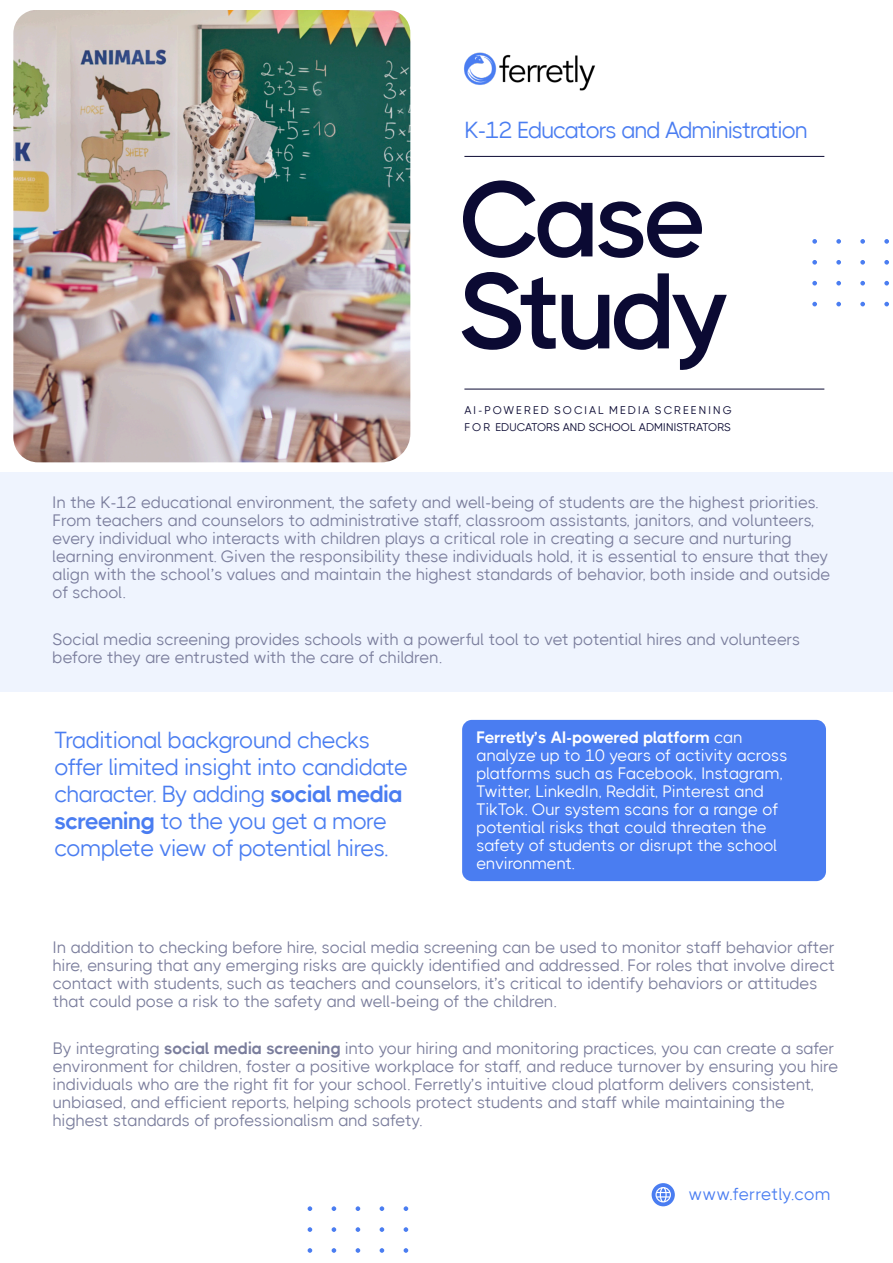
<style>
.page{position:relative;width:893px;height:1263px;background:#fff}
.page>*{position:absolute;margin:0;border:0;box-sizing:border-box;transform-origin:0 0}
.t1{font:600 107.1px/91.9px "THICCCBOI";letter-spacing:-.06em;color:#0b0a33}
.t2{font:23.1px/27px "THICCCBOI";letter-spacing:-.04em;color:#4a7df1}
.t3{font:23.1px "THICCCBOI";letter-spacing:-.06em;color:#4a7df1}
.t4{font:17.1px "THICCCBOI";letter-spacing:.005em;color:#4a7df1}
.t5{font:16.5px/18px "THICCCBOI";letter-spacing:-.02em;color:#7a7d9c}
.t6{font:16.5px/18px "THICCCBOI";letter-spacing:-.02em;color:#fff}
.t7{font:11.1px/17px "THICCCBOI";letter-spacing:-.01em;color:#0b0a33}
.s1{font-weight:700}
</style>
<div class="page">
<img style="left:13px;top:10px;width:397px;height:452px">
<div style="left:0;top:472px;width:893px;height:220px;background:#eff4fe"></div>
<div style="left:462px;top:720px;width:364px;height:161px;background:#4a7df1;border-radius:10px"></div>
<svg style="left:652px;top:1183px;width:23px;height:23px"></svg>
<hr style="left:464px;top:389px;width:360px;height:1px;background:#0b0a33">
<hr style="left:464px;top:156px;width:360px;height:1px;background:#0b0a33">
<svg style="left:308px;top:1206px;width:4px;height:5px"></svg>
<svg style="left:332px;top:1206px;width:4px;height:5px"></svg>
<svg style="left:356px;top:1206px;width:4px;height:5px"></svg>
<svg style="left:380px;top:1206px;width:4px;height:5px"></svg>
<svg style="left:404px;top:1206px;width:4px;height:5px"></svg>
<svg style="left:308px;top:1227px;width:4px;height:5px"></svg>
<svg style="left:332px;top:1227px;width:4px;height:5px"></svg>
<svg style="left:356px;top:1227px;width:4px;height:5px"></svg>
<svg style="left:380px;top:1227px;width:4px;height:5px"></svg>
<svg style="left:404px;top:1227px;width:4px;height:5px"></svg>
<svg style="left:308px;top:1248px;width:4px;height:5px"></svg>
<svg style="left:332px;top:1248px;width:4px;height:5px"></svg>
<svg style="left:356px;top:1248px;width:4px;height:5px"></svg>
<svg style="left:380px;top:1248px;width:4px;height:5px"></svg>
<svg style="left:404px;top:1248px;width:4px;height:5px"></svg>
<svg style="left:812px;top:239px;width:5px;height:5px"></svg>
<svg style="left:836px;top:239px;width:5px;height:5px"></svg>
<svg style="left:860px;top:239px;width:5px;height:5px"></svg>
<svg style="left:884px;top:239px;width:5px;height:5px"></svg>
<svg style="left:812px;top:260px;width:5px;height:5px"></svg>
<svg style="left:836px;top:260px;width:5px;height:5px"></svg>
<svg style="left:860px;top:260px;width:5px;height:5px"></svg>
<svg style="left:884px;top:260px;width:5px;height:5px"></svg>
<svg style="left:812px;top:281px;width:5px;height:4px"></svg>
<svg style="left:836px;top:281px;width:5px;height:4px"></svg>
<svg style="left:860px;top:281px;width:5px;height:4px"></svg>
<svg style="left:884px;top:281px;width:5px;height:4px"></svg>
<svg style="left:812px;top:302px;width:5px;height:4px"></svg>
<svg style="left:836px;top:302px;width:5px;height:4px"></svg>
<svg style="left:860px;top:302px;width:5px;height:4px"></svg>
<svg style="left:884px;top:302px;width:5px;height:4px"></svg>
<img style="left:464px;top:52px;width:131px;height:39px">
<h2 class="t3" style="left:464px;top:119px;width:345px">K-12 Educators and Administration</h2>
<h1 class="t1" style="left:459px;top:178px;width:274px">Case<br>Study</h1>
<p class="t7" style="left:464px;top:402px;width:269px">AI-POWERED SOCIAL MEDIA SCREENING<br>F O R EDUCATORS AND SCHOOL ADMINISTRATORS</p>
<p class="t5" style="left:53px;top:494px;width:779px">In the K-12 educational environment, the safety and well-being of students are the highest priorities.<br>From teachers and counselors to administrative staff, classroom assistants, janitors, and volunteers, every individual who interacts with children plays a critical role in creating a secure and nurturing learning environment. Given the responsibility these individuals hold, it is essential to ensure that they align with the school’s values and maintain the highest standards of behavior, both inside and outside of school.</p>
<p class="t5" style="left:53px;top:631px;width:749px">Social media screening provides schools with a powerful tool to vet potential hires and volunteers before they are entrusted with the care of children.</p>
<h2 class="t2" style="left:54px;top:727px;width:355px">Traditional background checks offer limited insight into candidate character. By adding <span class="s1">social media screening</span> to the you get a more complete view of potential hires.</h2>
<p class="t6" style="left:476px;top:729px;width:313px"><span class="s1">Ferretly’s AI-powered platform</span> can analyze up to 10 years of activity across platforms such as Facebook, Instagram, Twitter, LinkedIn, Reddit, Pinterest and TikTok. Our system scans for a range of potential risks that could threaten the safety of students or disrupt the school environment.</p>
<p class="t5" style="left:53px;top:939px;width:784px">In addition to checking before hire, social media screening can be used to monitor staff behavior after hire, ensuring that any emerging risks are quickly identified and addressed. For roles that involve direct contact with students, such as teachers and counselors, it’s critical to identify behaviors or attitudes that could pose a risk to the safety and well-being of the children.</p>
<p class="t5" style="left:53px;top:1040px;width:787px">By integrating <span class="s1">social media screening</span> into your hiring and monitoring practices, you can create a safer environment for children, foster a positive workplace for staff, and reduce turnover by ensuring you hire individuals who are the right fit for your school. Ferretly’s intuitive cloud platform delivers consistent, unbiased, and efficient reports, helping schools protect students and staff while maintaining the highest standards of professionalism and safety.</p>
<p class="t4" style="left:689px;top:1186px;width:143px">www.ferretly.com</p>
</div>
